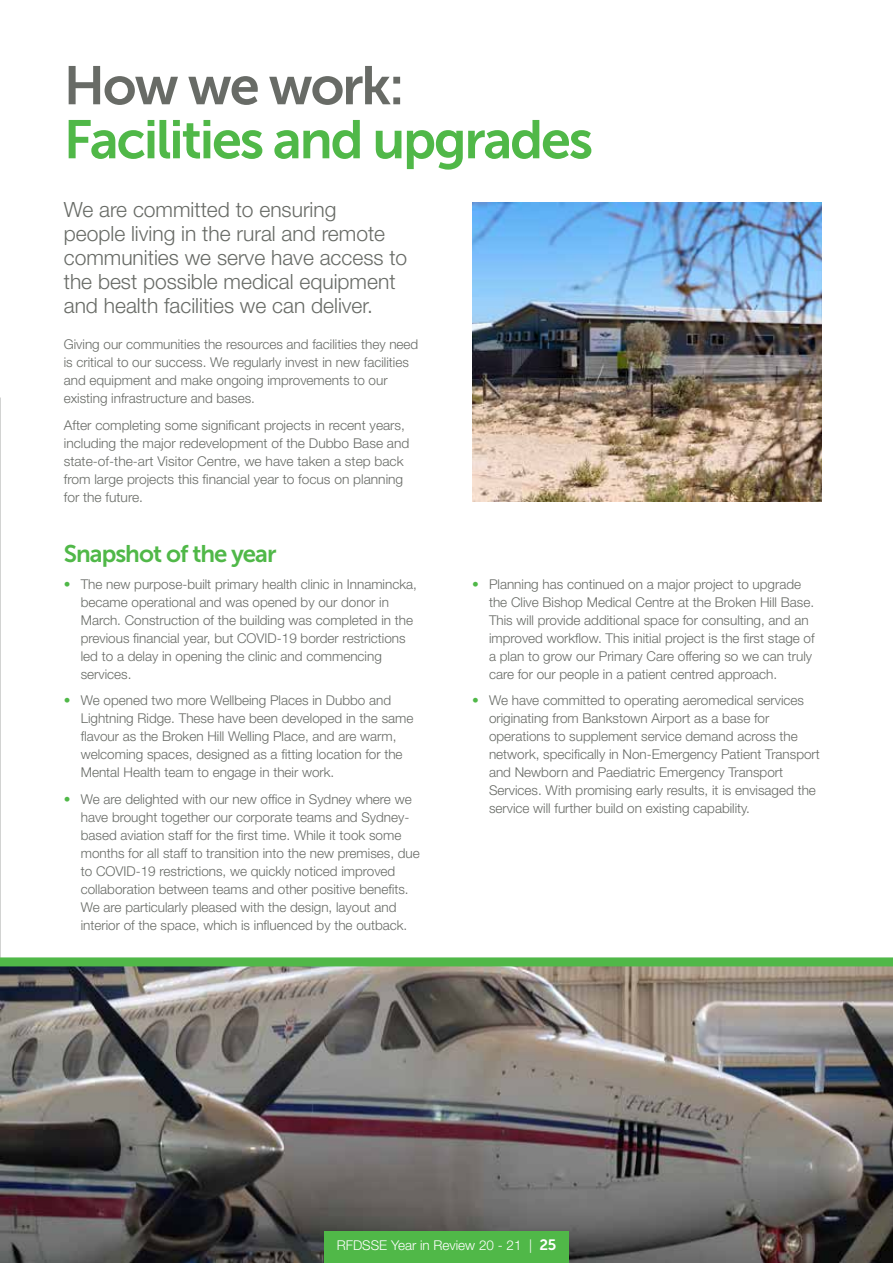
<style>
.page{position:relative;width:893px;height:1263px;background:#fff}
.page>*{position:absolute;margin:0;border:0;box-sizing:border-box;transform-origin:0 0}
.t1{font:54px "Museo Sans 700";letter-spacing:-.04em;color:#50b848}
.t2{font:54px "Museo Sans 700";letter-spacing:-.04em;color:#686b66}
.t3{font:24px "Museo Sans 700";letter-spacing:-.04em;color:#50b848}
.t4{font:300 21px/24px "Helvetica Neue LT Pro";color:#686b66}
.t5{font:300 13.5px/18px "Helvetica Neue LT Pro";color:#686b66}
.t6{font:300 13.5px "Helvetica Neue LT Pro";color:#fff}
.s1{color:#50b848}
.s2{font-family:"Museo Sans 700";font-weight:400;font-size:15px}
</style>
<div class="page">
<img style="left:472px;top:202px;width:350px;height:300px">
<img style="left:0;top:966px;width:893px;height:297px">
<div style="left:0;top:957px;width:893px;height:9px;background:#50b848"></div>
<div style="left:324px;top:1231px;width:244px;height:32px;background:#50b848"></div>
<h1 class="t2" style="left:64px;top:56px;width:342px">How we work:</h1>
<h1 class="t1" style="left:64px;top:110px;width:531px">Facilities and upgrades</h1>
<h3 class="t4" style="left:64px;top:197px;width:345px">We are committed to ensuring<br>people living in the rural and remote communities we serve have access to the best possible medical equipment and health facilities we can deliver.</h3>
<p class="t5" style="left:64px;top:335px;width:356px">Giving our communities the resources and facilities they need is critical to our success. We regularly invest in new facilities and equipment and make ongoing improvements to our existing infrastructure and bases.</p>
<p class="t5" style="left:64px;top:416px;width:347px">After completing some significant projects in recent years, including the major redevelopment of the Dubbo Base and state-of-the-art Visitor Centre, we have taken a step back from large projects this financial year to focus on planning for the future.</p>
<h2 class="t3" style="left:64px;top:540px;width:214px">Snapshot of the year</h2>
<p class="t5" style="left:81px;top:575px;width:338px;text-indent:-17px"><span class="s1">•</span> The new purpose-built primary health clinic in Innamincka, became operational and was opened by our donor in March. Construction of the building was completed in the previous financial year, but COVID-19 border restrictions led to a delay in opening the clinic and commencing services.</p>
<p class="t5" style="left:81px;top:691px;width:334px;text-indent:-17px"><span class="s1">•</span> We opened two more Wellbeing Places in Dubbo and Lightning Ridge. These have been developed in the same flavour as the Broken Hill Welling Place, and are warm, welcoming spaces, designed as a fitting location for the Mental Health team to engage in their work.</p>
<p class="t5" style="left:81px;top:790px;width:341px;text-indent:-17px"><span class="s1">•</span> We are delighted with our new office in Sydney where we have brought together our corporate teams and Sydney&shy;based aviation staff for the first time. While it took some months for all staff to transition into the new premises, due to COVID-19 restrictions, we quickly noticed improved collaboration between teams and other positive benefits.<br>We are particularly pleased with the design, layout and interior of the space, which is influenced by the outback.</p>
<p class="t5" style="left:489px;top:574px;width:327px;text-indent:-17px"><span class="s1">•</span> Planning has continued on a major project to upgrade the Clive Bishop Medical Centre at the Broken Hill Base.<br>This will provide additional space for consulting, and an improved workflow. This initial project is the first stage of a plan to grow our Primary Care offering so we can truly care for our people in a patient centred approach.</p>
<p class="t5" style="left:489px;top:691px;width:332px;text-indent:-17px"><span class="s1">•</span> We have committed to operating aeromedical services originating from Bankstown Airport as a base for operations to supplement service demand across the network, specifically in Non-Emergency Patient Transport and Newborn and Paediatric Emergency Transport Services. With promising early results, it is envisaged the service will further build on existing capability.</p>
<p class="t6" style="left:337px;top:1237px;width:221px">RFDSSE Year in Review 20 - 21 | <span class="s2">25</span></p>
</div>
